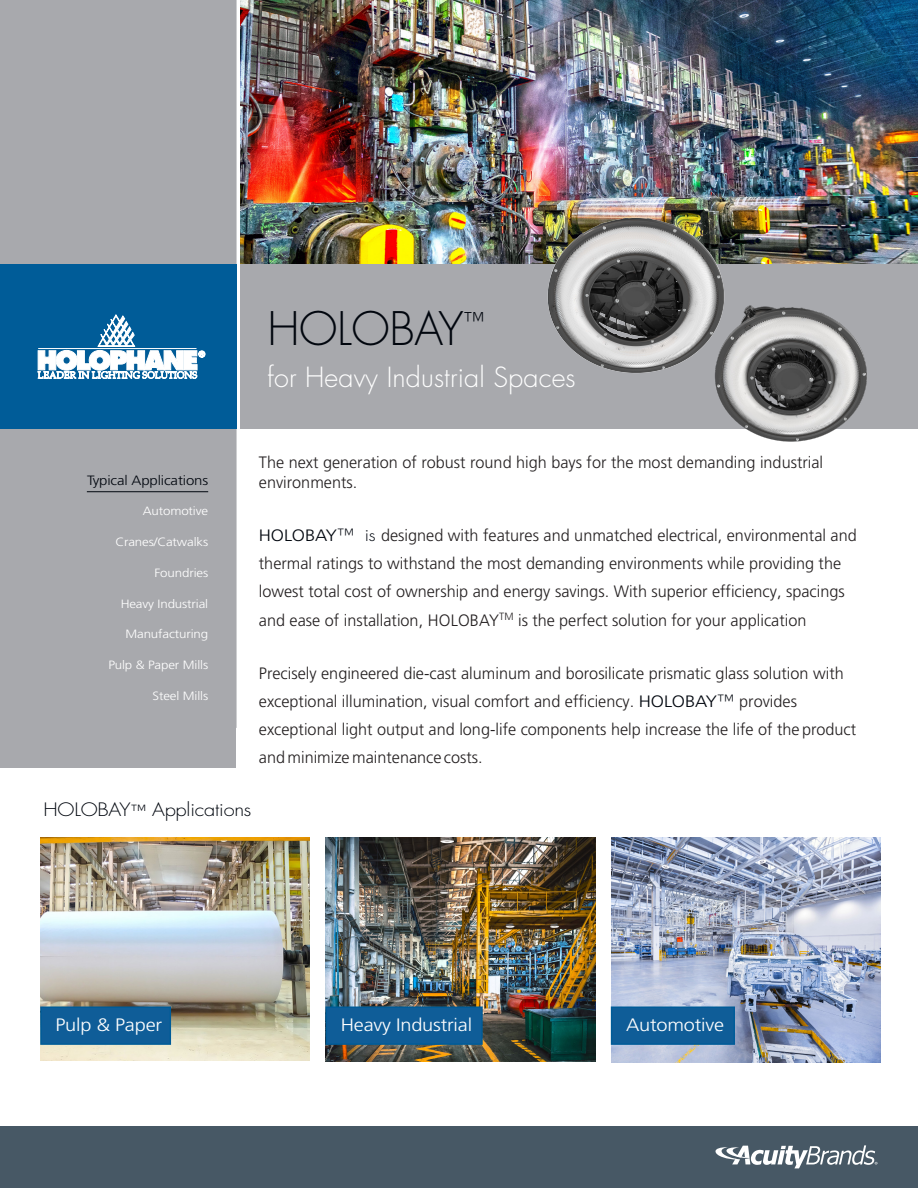
<style>
.page{position:relative;width:918px;height:1188px;background:#fff}
.page>*{position:absolute;margin:0;border:0;box-sizing:border-box;transform-origin:0 0}
.t1{font:300 45px "Futura Std";letter-spacing:-.01em;color:#01060e}
.t2{font:300 27px "Futura Std";letter-spacing:.005em;color:#fff}
.t3{font:300 18px "Frutiger LT Std";letter-spacing:-.01em;color:#fff;scale:1.11 1}
.t4{font:300 18px "Futura Std";letter-spacing:-.01em;color:#01060e;scale:1.11 1}
.Blue_into{font:300 16.5px/28px "Frutiger LT Std";color:#231f20}
.t5{font:300 13.5px "Frutiger LT Std";letter-spacing:-.01em;color:#01060e;scale:1.11 1}
.t6{font:300 12px "Frutiger LT Std";letter-spacing:-.01em;color:#fff;scale:1.11 1}
.s1{color:#01060e}
.s2{font-family:"Futura Std";color:#01060e}
.s3{font-size:15px}
</style>
<div class="page">
<img style="left:41px;top:837px;width:268px;height:223px">
<div style="left:40px;top:1007px;width:131px;height:38px;background:#0f5d98;border:2px solid #005c98"></div>
<img style="left:240px;top:0;width:678px;height:265px">
<div style="left:240px;top:265px;width:678px;height:164px;background:#a8a9ad"></div>
<div style="left:0;top:0;width:236px;height:767px;background:#a8a9ad"></div>
<svg style="left:0;top:0;width:237px;height:728px"></svg>
<div style="left:0;top:1126px;width:918px;height:62px;background:#475865"></div>
<svg style="left:716px;top:1145px;width:161px;height:23px"></svg>
<div style="left:0;top:265px;width:237px;height:164px;background:#005c98"></div>
<svg style="left:38px;top:314px;width:167px;height:65px"></svg>
<hr style="left:87px;top:491px;width:121px;height:1px;background:#01060e">
<img style="left:326px;top:838px;width:269px;height:224px">
<img style="left:611px;top:838px;width:269px;height:225px">
<div style="left:326px;top:1007px;width:157px;height:38px;background:#0f5d98;border:2px solid #005c98"></div>
<div style="left:611px;top:1007px;width:124px;height:38px;background:#0f5d98;border:2px solid #005c98"></div>
<img style="left:716px;top:307px;width:151px;height:135px">
<img style="left:495px;top:210px;width:285px;height:178px">
<p class="t1" style="left:268px;top:302px;width:218px">HOLOBAY<sup>™</sup></p>
<p class="t2" style="left:268px;top:361px;width:310px">for Heavy Industrial Spaces</p>
<p class="t5" style="left:87px;top:472px;width:111px">Typical Applications</p>
<p class="t6" style="left:143px;top:504px;width:60px">Automotive</p>
<p class="t6" style="left:115px;top:535px;width:85px">Cranes/Catwalks</p>
<p class="t6" style="left:155px;top:566px;width:50px">Foundries</p>
<p class="t6" style="left:121px;top:597px;width:80px">Heavy Industrial</p>
<p class="t6" style="left:125px;top:627px;width:76px">Manufacturing</p>
<p class="t6" style="left:108px;top:658px;width:91px">Pulp &amp; Paper Mills</p>
<p class="t6" style="left:153px;top:689px;width:52px">Steel Mills</p>
<p class="Blue_into" style="left:259px;top:453px;width:566px;line-height:19.8px">The next generation of robust round high bays for the most demanding industrial environments.</p>
<p class="Blue_into" style="left:259px;top:522px;width:599px"><span class="s1">HOLOBAY</span><span class="s2">™ is</span> designed with features and unmatched electrical, environmental and thermal ratings to withstand the most demanding environments while providing the lowest total cost of ownership and energy savings. With superior efficiency, spacings and ease of installation, HOLOBAY<sup>TM</sup> is the perfect solution for your application</p>
<p class="Blue_into" style="left:259px;top:660px;width:599px">Precisely engineered die-cast aluminum and borosilicate prismatic glass solution with exceptional illumination, visual comfort and efficiency. <span class="s1">HOLOBAY</span><span class="s2">™</span> provides exceptional light output and long-life components help increase the life of the product and minimize maintenance costs.</p>
<p class="t4" style="left:43px;top:799px;width:189px">HOLOBAY<span class="s3">™</span> Applications</p>
<p class="t3" style="left:56px;top:1014px;width:98px">Pulp &amp; Paper</p>
<p class="t3" style="left:341px;top:1014px;width:120px">Heavy Industrial</p>
<p class="t3" style="left:626px;top:1014px;width:90px">Automotive</p>
</div>
